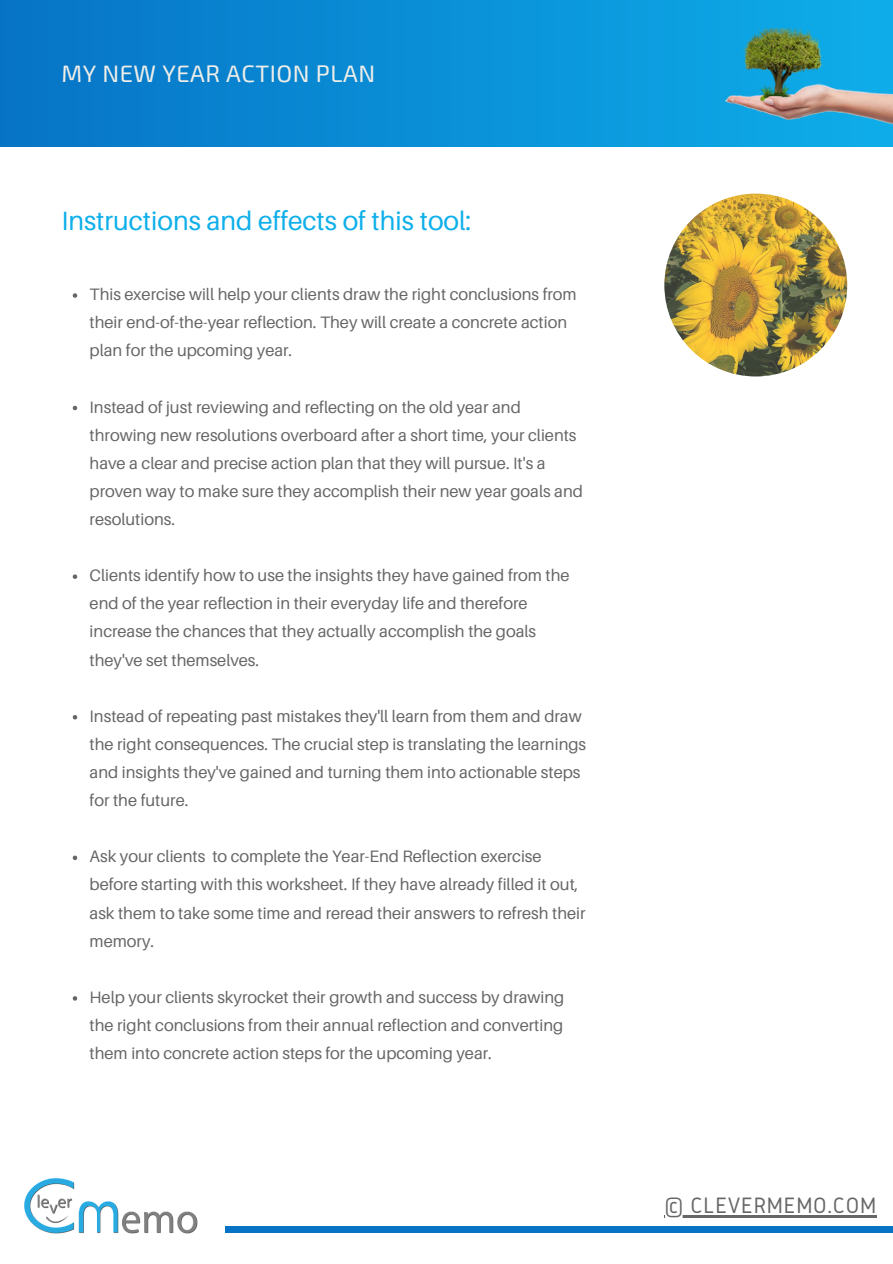
<style>
.page{position:relative;width:893px;height:1264px;background:#fff}
.page>*{position:absolute;margin:0;border:0;box-sizing:border-box;transform-origin:0 0}
.t1{font:26.4px "Aileron";color:#0eafea}
.t2{font:23.7px "Exo 2";letter-spacing:.02em;color:#efeee9}
.t3{font:23.1px "Gidole";letter-spacing:.03em;color:#666}
.t4{font:16.5px/28px "Aileron";color:#666}
</style>
<div class="page">
<div style="left:225px;top:1226px;width:667px;height:7px;background:#0773c5"></div>
<img style="left:24px;top:1178px;width:174px;height:55px">
<div style="left:0;top:0;width:892px;height:146px;background:linear-gradient(to right,#0773c5,#0eade9)"></div>
<img style="left:725px;top:28px;width:167px;height:97px">
<img style="left:664px;top:194px;width:183px;height:182px;border-radius:50%">
<svg style="left:73px;top:293px;width:4px;height:5px"></svg>
<svg style="left:73px;top:406px;width:4px;height:4px"></svg>
<svg style="left:73px;top:574px;width:4px;height:5px"></svg>
<svg style="left:73px;top:715px;width:4px;height:4px"></svg>
<svg style="left:73px;top:855px;width:4px;height:5px"></svg>
<svg style="left:73px;top:996px;width:4px;height:4px"></svg>
<hr style="left:664px;top:1215px;width:212px;height:2px;background:#666">
<h2 class="t2" style="left:61px;top:58px;width:315px">MY NEW YEAR ACTION PLAN</h2>
<h1 class="t1" style="left:61px;top:204px;width:411px">Instructions and effects of this tool:</h1>
<p class="t4" style="left:90px;top:280px;width:488px">This exercise will help your clients draw the right conclusions from their end-of-the-year reflection. They will create a concrete action plan for the upcoming year.</p>
<p class="t4" style="left:90px;top:392px;width:495px">Instead of just reviewing and reflecting on the old year and throwing new resolutions overboard after a short time, your clients have a clear and precise action plan that they will pursue. It's a proven way to make sure they accomplish their new year goals and resolutions.</p>
<p class="t4" style="left:90px;top:561px;width:481px">Clients identify how to use the insights they have gained from the end of the year reflection in their everyday life and therefore increase the chances that they actually accomplish the goals they've set themselves.</p>
<p class="t4" style="left:90px;top:701px;width:498px">Instead of repeating past mistakes they'll learn from them and draw the right consequences. The crucial step is translating the learnings and insights they've gained and turning them into actionable steps for the future.</p>
<p class="t4" style="left:90px;top:842px;width:497px">Ask your clients to complete the Year-End Reflection exercise before starting with this worksheet. If they have already filled it out, ask them to take some time and reread their answers to refresh their memory.</p>
<p class="t4" style="left:90px;top:982px;width:476px;text-align:justify">Help your clients skyrocket their growth and success by drawing the right conclusions from their annual reflection and converting them into concrete action steps for the upcoming year.</p>
<h3 class="t3" style="left:664px;top:1192px;width:213px">© CLEVERMEMO.COM</h3>
</div>
